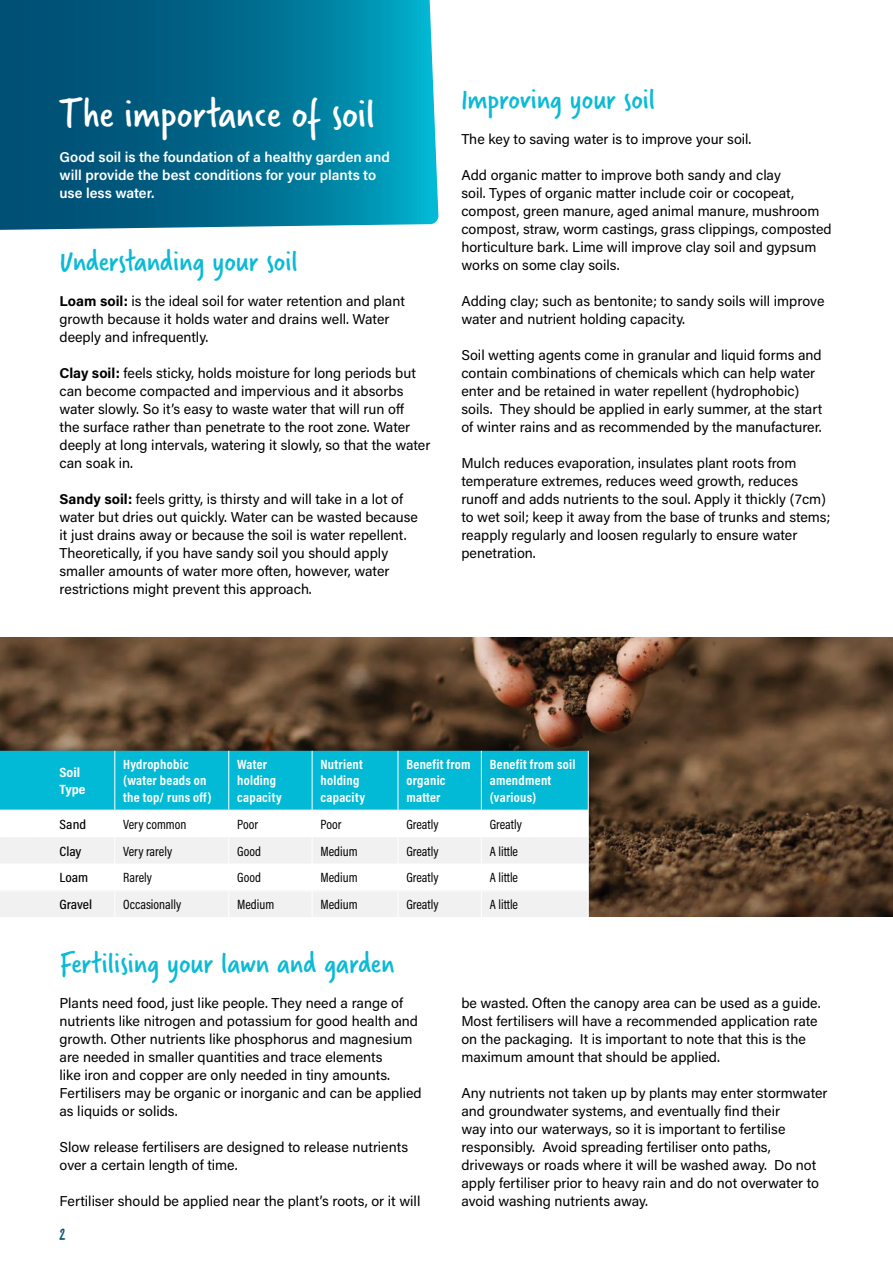
<style>
.page{position:relative;width:893px;height:1263px;background:#fff}
.page>*{position:absolute;margin:0;border:0;box-sizing:border-box;transform-origin:0 0}
.t1{font:43.5px "Verveine";color:#fff}
.t2{font:31.5px "Verveine";color:#0bbad5}
.t3{font:18px "Verveine";color:#004b71}
.t4{font:14.25px/18px "Acumin Pro";color:#000}
.t5{font:600 14.25px/18px "Acumin Pro";color:#fff}
.t6{font:700 13.5px/16.2px "Acumin Pro Cond";letter-spacing:.02em;color:#fff}
.t7{font:13.5px "Acumin Pro Cond";color:#000}
.t8{font:500 13.5px "Acumin Pro Cond";color:#000;scale:1.12 1}
.t9{font:700 13.5px/16.2px "Acumin Pro Cond";color:#fff;scale:1.12 1}
.s1{font-weight:700}
</style>
<div class="page">
<img style="left:0;top:637px;width:893px;height:280px">
<div style="left:0;top:741px;width:598px;height:186px;background:#000;opacity:.53"></div>
<svg style="left:0;top:751px;width:589px;height:167px"></svg>
<hr style="left:0;top:917px;width:115px;height:1px;background:#fff">
<hr style="left:115px;top:917px;width:114px;height:1px;background:#fff">
<hr style="left:229px;top:917px;width:83px;height:1px;background:#fff">
<hr style="left:312px;top:917px;width:86px;height:1px;background:#fff">
<hr style="left:398px;top:917px;width:83px;height:1px;background:#fff">
<hr style="left:481px;top:917px;width:107px;height:1px;background:#fff">
<div style="left:0;top:918px;width:893px;height:54px;background:#fff"></div>
<svg style="left:0;top:0;width:439px;height:230px;background:#067293"></svg>
<h1 class="t1" style="left:60px;top:84px;width:317px">The importance of soil</h1>
<p class="t5" style="left:60px;top:147px;width:332px">Good soil is the foundation of a healthy garden and will provide the best conditions for your plants to use less water.</p>
<h2 class="t2" style="left:60px;top:239px;width:240px">Understanding your soil</h2>
<p class="t4" style="left:60px;top:291px;width:347px"><span class="s1">Loam soil:</span> is the ideal soil for water retention and plant growth because it holds water and drains well. Water deeply and infrequently.</p>
<p class="t4" style="left:60px;top:363px;width:372px"><span class="s1">Clay soil:</span> feels sticky, holds moisture for long periods but can become compacted and impervious and it absorbs water slowly. So it’s easy to waste water that will run off<br>the surface rather than penetrate to the root zone. Water deeply at long intervals, watering it slowly, so that the water can soak in.</p>
<p class="t4" style="left:60px;top:489px;width:360px"><span class="s1">Sandy soil:</span> feels gritty, is thirsty and will take in a lot of water but dries out quickly. Water can be wasted because it just drains away or because the soil is water repellent.<br>Theoretically, if you have sandy soil you should apply smaller amounts of water more often, however, water restrictions might prevent this approach.</p>
<h2 class="t2" style="left:461px;top:77px;width:195px">Improving your soil</h2>
<p class="t4" style="left:461px;top:129px;width:292px">The key to saving water is to improve your soil.</p>
<p class="t4" style="left:461px;top:165px;width:372px">Add organic matter to improve both sandy and clay<br>soil. Types of organic matter include coir or cocopeat, compost, green manure, aged animal manure, mushroom compost, straw, worm castings, grass clippings, composted horticulture bark. Lime will improve clay soil and gypsum works on some clay soils.</p>
<p class="t4" style="left:461px;top:291px;width:365px">Adding clay; such as bentonite; to sandy soils will improve water and nutrient holding capacity.</p>
<p class="t4" style="left:461px;top:345px;width:362px">Soil wetting agents come in granular and liquid forms and contain combinations of chemicals which can help water enter and be retained in water repellent (hydrophobic) soils. They should be applied in early summer, at the start of winter rains and as recommended by the manufacturer.</p>
<p class="t4" style="left:461px;top:453px;width:371px">Mulch reduces evaporation, insulates plant roots from temperature extremes, reduces weed growth, reduces runoff and adds nutrients to the soul. Apply it thickly (7cm) to wet soil; keep it away from the base of trunks and stems; reapply regularly and loosen regularly to ensure water penetration.</p>
<p class="t9" style="left:60px;top:764px;width:25px">Soil<br>Type</p>
<p class="t6" style="left:123px;top:756px;width:90px">Hydrophobic (water beads on the top/ runs off)</p>
<p class="t6" style="left:237px;top:756px;width:46px">Water holding capacity</p>
<p class="t6" style="left:320px;top:756px;width:46px">Nutrient holding capacity</p>
<p class="t6" style="left:406px;top:756px;width:66px">Benefit from organic matter</p>
<p class="t6" style="left:490px;top:756px;width:87px">Benefit from soil amendment (various)</p>
<p class="t8" style="left:60px;top:815px;width:25px">Sand</p>
<p class="t7" style="left:123px;top:815px;width:65px">Very common</p>
<p class="t7" style="left:237px;top:815px;width:22px">Poor</p>
<p class="t7" style="left:320px;top:815px;width:22px">Poor</p>
<p class="t7" style="left:406px;top:815px;width:34px">Greatly</p>
<p class="t7" style="left:490px;top:815px;width:34px">Greatly</p>
<p class="t8" style="left:60px;top:842px;width:21px">Clay</p>
<p class="t7" style="left:123px;top:842px;width:51px">Very rarely</p>
<p class="t7" style="left:237px;top:842px;width:25px">Good</p>
<p class="t7" style="left:320px;top:842px;width:39px">Medium</p>
<p class="t7" style="left:406px;top:842px;width:34px">Greatly</p>
<p class="t7" style="left:490px;top:842px;width:30px">A little</p>
<p class="t8" style="left:60px;top:869px;width:27px">Loam</p>
<p class="t7" style="left:123px;top:869px;width:30px">Rarely</p>
<p class="t7" style="left:237px;top:869px;width:25px">Good</p>
<p class="t7" style="left:320px;top:869px;width:39px">Medium</p>
<p class="t7" style="left:406px;top:869px;width:34px">Greatly</p>
<p class="t7" style="left:490px;top:869px;width:30px">A little</p>
<p class="t8" style="left:60px;top:896px;width:31px">Gravel</p>
<p class="t7" style="left:123px;top:896px;width:59px">Occasionally</p>
<p class="t7" style="left:237px;top:896px;width:39px">Medium</p>
<p class="t7" style="left:320px;top:896px;width:39px">Medium</p>
<p class="t7" style="left:406px;top:896px;width:34px">Greatly</p>
<p class="t7" style="left:490px;top:896px;width:30px">A little</p>
<h2 class="t2" style="left:60px;top:941px;width:336px">Fertilising your lawn and garden</h2>
<p class="t4" style="left:60px;top:993px;width:364px">Plants need food, just like people. They need a range of nutrients like nitrogen and potassium for good health and growth. Other nutrients like phosphorus and magnesium are needed in smaller quantities and trace elements<br>like iron and copper are only needed in tiny amounts.<br>Fertilisers may be organic or inorganic and can be applied as liquids or solids.</p>
<p class="t4" style="left:60px;top:1137px;width:350px">Slow release fertilisers are designed to release nutrients over a certain length of time.</p>
<p class="t4" style="left:60px;top:1191px;width:362px">Fertiliser should be applied near the plant’s roots, or it will</p>
<p class="t3" style="left:60px;top:1222px;width:8px">2</p>
<p class="t4" style="left:461px;top:993px;width:361px">be wasted. Often the canopy area can be used as a guide.<br>Most fertilisers will have a recommended application rate on the packaging. It is important to note that this is the maximum amount that should be applied.</p>
<p class="t4" style="left:461px;top:1083px;width:368px">Any nutrients not taken up by plants may enter stormwater and groundwater systems, and eventually find their<br>way into our waterways, so it is important to fertilise responsibly. Avoid spreading fertiliser onto paths, driveways or roads where it will be washed away. Do not apply fertiliser prior to heavy rain and do not overwater to avoid washing nutrients away.</p>
</div>
